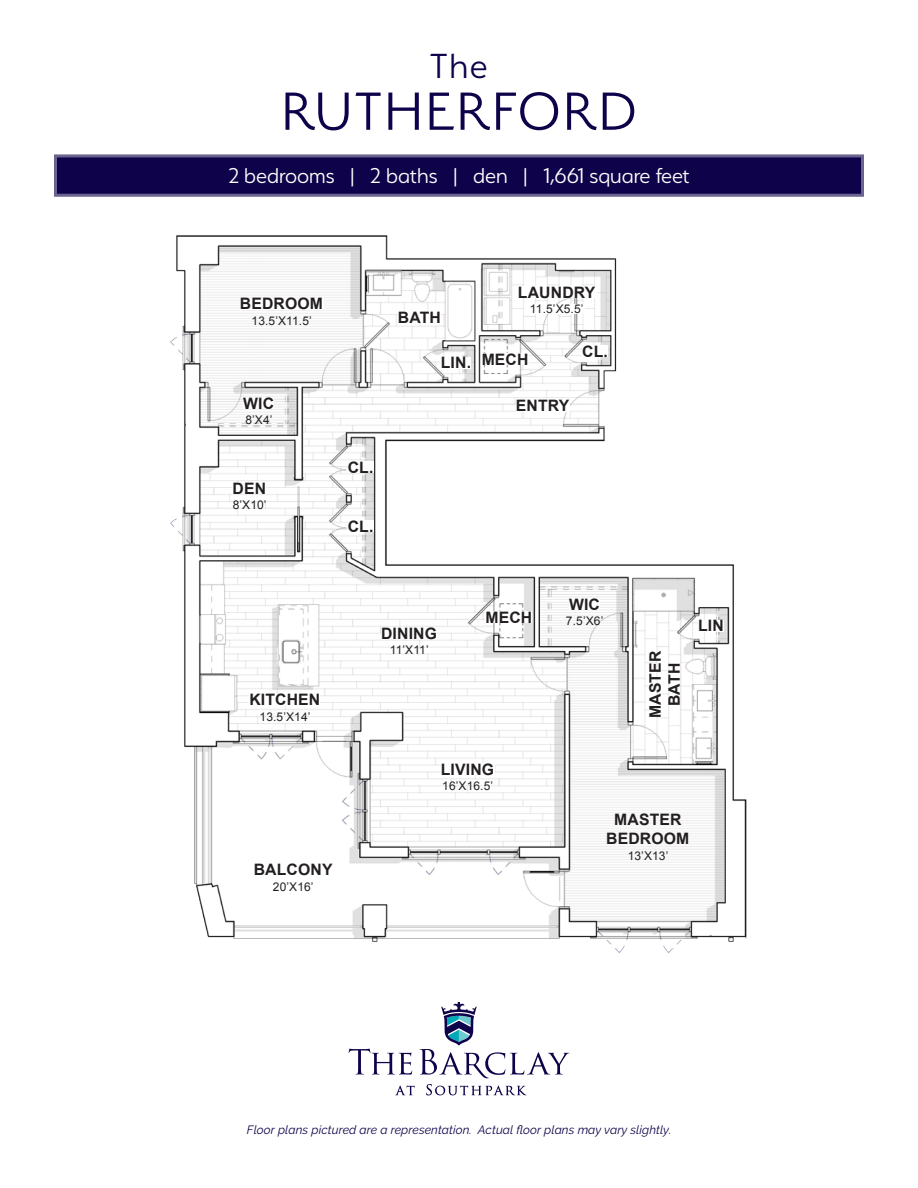
<style>
.page{position:relative;width:918px;height:1188px;background:#fff}
.page>*{position:absolute;margin:0;border:0;box-sizing:border-box;transform-origin:0 0}
.t1{font:300 60px "Serenity";letter-spacing:.04em;color:#0e034a}
.t2{font:300 39px "Serenity";color:#0e034a}
.t3{font:300 24px "Serenity";color:#fff}
.t4{font:700 15.75px/18.9px "Arial";letter-spacing:.01em;color:#231f20;text-align:center}
.t5{font:12px "Arial";letter-spacing:.01em;color:#231f20}
.t6{font:italic 12px "Raleway";letter-spacing:.01em;color:#0e034a}
</style>
<div class="page">
<svg style="left:349px;top:1002px;width:220px;height:93px"></svg>
<svg style="left:54px;top:154px;width:810px;height:43px;background:#1f1556"></svg>
<img style="left:170px;top:235px;width:577px;height:718px">
<div style="left:240px;top:298px;width:83px;height:11px;background:#fff"></div>
<div style="left:518px;top:286px;width:77px;height:12px;background:#fff"></div>
<div style="left:529px;top:304px;width:55px;height:10px;background:#fff"></div>
<div style="left:398px;top:312px;width:43px;height:11px;background:#fff"></div>
<div style="left:516px;top:400px;width:53px;height:11px;background:#fff"></div>
<div style="left:441px;top:357px;width:30px;height:11px;background:#fff"></div>
<div style="left:482px;top:353px;width:47px;height:12px;background:#fff"></div>
<div style="left:582px;top:345px;width:26px;height:12px;background:#fff"></div>
<div style="left:243px;top:397px;width:31px;height:12px;background:#fff"></div>
<div style="left:233px;top:482px;width:33px;height:12px;background:#fff"></div>
<div style="left:348px;top:461px;width:25px;height:12px;background:#fff"></div>
<div style="left:348px;top:520px;width:25px;height:12px;background:#fff"></div>
<div style="left:249px;top:694px;width:71px;height:11px;background:#fff"></div>
<div style="left:381px;top:627px;width:56px;height:12px;background:#fff"></div>
<div style="left:441px;top:763px;width:53px;height:12px;background:#fff"></div>
<div style="left:569px;top:598px;width:31px;height:12px;background:#fff"></div>
<div style="left:698px;top:620px;width:26px;height:11px;background:#fff"></div>
<div style="left:485px;top:611px;width:47px;height:12px;background:#fff"></div>
<h2 class="t2" style="left:430px;top:46px;width:59px">The</h2>
<h1 class="t1" style="left:281px;top:80px;width:357px">RUTHERFORD</h1>
<h3 class="t3" style="left:228px;top:163px;width:463px">2 bedrooms | 2 baths | den | 1,661 square feet</h3>
<p class="t4" style="left:240px;top:295px;width:85px">BEDROOM</p>
<p class="t5" style="left:252px;top:313px;width:62px">13.5’X11.5’</p>
<p class="t4" style="left:243px;top:394px;width:32px">WIC</p>
<p class="t5" style="left:245px;top:412px;width:29px">8’X4’</p>
<p class="t4" style="left:233px;top:480px;width:35px">DEN</p>
<p class="t5" style="left:233px;top:497px;width:35px">8’X10’</p>
<p class="t4" style="left:348px;top:458px;width:27px">CL.</p>
<p class="t4" style="left:348px;top:517px;width:27px">CL.</p>
<p class="t4" style="left:398px;top:309px;width:45px">BATH</p>
<p class="t4" style="left:518px;top:283px;width:79px">LAUNDRY</p>
<p class="t5" style="left:530px;top:301px;width:55px">11.5’X5.5’</p>
<p class="t4" style="left:441px;top:352px;width:89px">LIN. MECH</p>
<p class="t4" style="left:516px;top:397px;width:55px">ENTRY</p>
<p class="t4" style="left:582px;top:342px;width:27px">CL.</p>
<p class="t4" style="left:249px;top:691px;width:72px">KITCHEN</p>
<p class="t5" style="left:260px;top:709px;width:52px">13.5’X14’</p>
<p class="t4" style="left:254px;top:861px;width:80px">BALCONY</p>
<p class="t5" style="left:273px;top:878px;width:42px">20’X16’</p>
<p class="t4" style="left:381px;top:624px;width:57px">DINING</p>
<p class="t5" style="left:390px;top:642px;width:40px">11’X11’</p>
<p class="t4" style="left:485px;top:608px;width:48px">MECH</p>
<p class="t4" style="left:441px;top:760px;width:55px">LIVING</p>
<p class="t5" style="left:442px;top:778px;width:52px">16’X16.5’</p>
<p class="t4" style="left:569px;top:595px;width:32px">WIC</p>
<p class="t5" style="left:566px;top:613px;width:39px">7.5’X6’</p>
<p class="t4" style="left:647px;top:718px;width:68px;rotate:-90deg">MASTER<br>BATH</p>
<p class="t4" style="left:698px;top:617px;width:27px">LIN</p>
<p class="t4" style="left:606px;top:811px;width:85px">MASTER<br>BEDROOM</p>
<p class="t5" style="left:628px;top:848px;width:42px">13’X13’</p>
<p class="t6" style="left:247px;top:1123px;width:426px">Floor plans pictured are a representation. Actual floor plans may vary slightly.</p>
</div>
